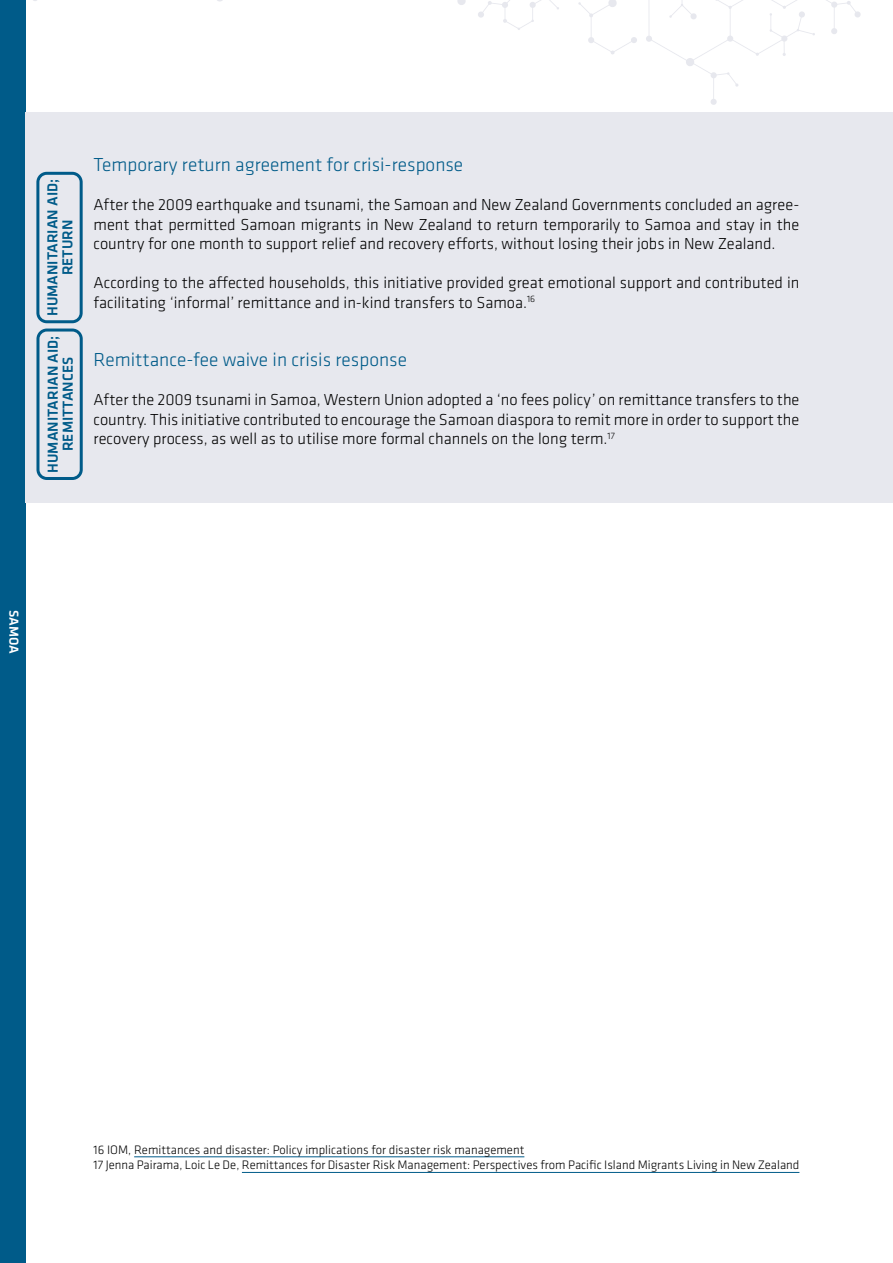
<style>
.page{position:relative;width:893px;height:1263px;background:#fff}
.page>*{position:absolute;margin:0;border:0;box-sizing:border-box;transform-origin:0 0}
.t1{font:300 19.5px "Klavika";color:#005b89}
.t2{font:300 16.5px/19.5px "Klavika";color:#000;text-align:justify}
.t3{font:500 15px/15px "Klavika";color:#005b89;text-align:center}
.t4{font:500 13.5px "Klavika";letter-spacing:-.005em;color:#fff}
.t5{font:300 12.75px/15.6px "Klavika";color:#000}
</style>
<div class="page">
<div style="left:0;top:0;width:26px;height:1263px;background:#005b89"></div>
<svg style="left:578px;top:0;width:59px;height:55px"></svg>
<svg style="left:457px;top:0;width:102px;height:30px"></svg>
<svg style="left:646px;top:0;width:215px;height:105px"></svg>
<div style="left:26px;top:112px;width:867px;height:390px;background:#e7e8ee"></div>
<hr style="left:134px;top:1156px;width:390px;height:1px;background:#005b89">
<hr style="left:242px;top:1172px;width:557px;height:1px;background:#005b89">
<svg style="left:36px;top:172px;width:47px;height:308px"></svg>
<p class="t3" style="left:45px;top:316px;width:139px;rotate:-90deg">HUMANITARIAN AID;<br>RETURN</p>
<p class="t3" style="left:45px;top:473px;width:139px;rotate:-90deg">HUMANITARIAN AID;<br>REMITTANCES</p>
<p class="t1" style="left:94px;top:153px;width:371px">Temporary return agreement for crisi-response</p>
<p class="t2" style="left:94px;top:195px;width:707px">After the 2009 earthquake and tsunami, the Samoan and New Zealand Governments concluded an agree&shy;ment that permitted Samoan migrants in New Zealand to return temporarily to Samoa and stay in the country for one month to support relief and recovery efforts, without losing their jobs in New Zealand.</p>
<p class="t2" style="left:94px;top:273px;width:707px">According to the affected households, this initiative provided great emotional support and contributed in facilitating ‘informal’ remittance and in-kind transfers to Samoa.<sup>16</sup></p>
<p class="t1" style="left:94px;top:348px;width:315px">Remittance-fee waive in crisis response</p>
<p class="t2" style="left:94px;top:390px;width:707px">After the 2009 tsunami in Samoa, Western Union adopted a ‘no fees policy’ on remittance transfers to the country. This initiative contributed to encourage the Samoan diaspora to remit more in order to support the recovery process, as well as to utilise more formal channels on the long term.<sup>17</sup></p>
<p class="t4" style="left:23px;top:609px;width:45px;rotate:90deg">SAMOA</p>
<p class="t5" style="left:94px;top:1142px;width:707px">16 IOM, Remittances and disaster: Policy implications for disaster risk management<br>17 Jenna Pairama, Loic Le De, Remittances for Disaster Risk Management: Perspectives from Pacific Island Migrants Living in New Zealand</p>
</div>
